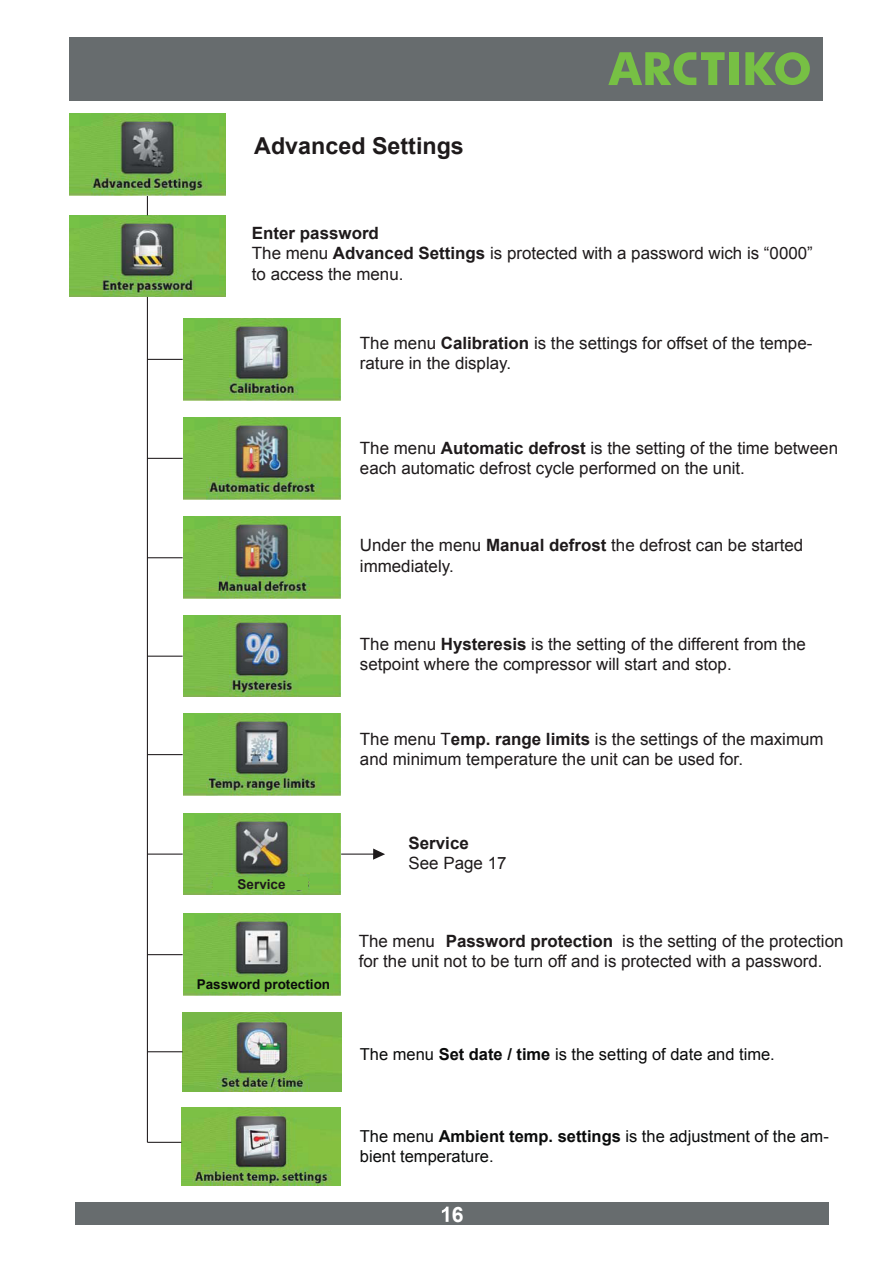
<style>
.page{position:relative;width:893px;height:1263px;background:#fff}
.page>*{position:absolute;margin:0;border:0;box-sizing:border-box;transform-origin:0 0}
.t1{font:700 23.25px "Arial";color:#1e1a1b}
.t2{font:700 21.15px "Arial";color:#fff}
.t3{font:16.95px/20.2px "Arial";color:#1e1a1b}
.t4{font:700 16.95px "Arial";color:#1e1a1b}
.t5{font:16.5px/19.8px "Arial";color:#0a0b0b}
.t6{font:700 13.5px "Arial";color:#0a0b0b}
.t7{font:700 13.5px "Arial";color:#1e1a1b}
.s1{font-weight:700}
</style>
<div class="page">
<div style="left:75px;top:1203px;width:753px;height:22px;background:#676c6e"></div>
<div style="left:69px;top:37px;width:753px;height:63px;background:#676c6e"></div>
<svg style="left:442px;top:1207px;width:6px;height:15px"></svg>
<svg style="left:608px;top:52px;width:116px;height:33px"></svg>
<div style="left:729px;top:52px;width:9px;height:33px;background:#77c044"></div>
<svg style="left:745px;top:52px;width:65px;height:33px"></svg>
<img style="left:69px;top:215px;width:157px;height:82px">
<hr style="left:147px;top:297px;width:1px;height:845px;background:#1e1a1b">
<svg style="left:147px;top:195px;width:1px;height:20px"></svg>
<img style="left:69px;top:114px;width:157px;height:81px">
<img style="left:183px;top:319px;width:157px;height:81px">
<img style="left:183px;top:418px;width:157px;height:81px">
<img style="left:183px;top:517px;width:157px;height:82px">
<img style="left:183px;top:615px;width:157px;height:82px">
<img style="left:183px;top:714px;width:157px;height:81px">
<img style="left:183px;top:813px;width:157px;height:82px">
<img style="left:183px;top:914px;width:157px;height:81px">
<svg style="left:373px;top:849px;width:12px;height:11px"></svg>
<hr style="left:147px;top:359px;width:36px;height:1px;background:#1e1a1b">
<hr style="left:147px;top:458px;width:36px;height:1px;background:#1e1a1b">
<hr style="left:147px;top:557px;width:36px;height:1px;background:#1e1a1b">
<hr style="left:147px;top:656px;width:36px;height:1px;background:#1e1a1b">
<hr style="left:147px;top:754px;width:36px;height:1px;background:#1e1a1b">
<hr style="left:147px;top:854px;width:36px;height:1px;background:#1e1a1b">
<hr style="left:147px;top:954px;width:36px;height:1px;background:#1e1a1b">
<hr style="left:341px;top:854px;width:35px;height:1px;background:#1e1a1b">
<div style="left:213px;top:877px;width:95px;height:13px;background:#77c044"></div>
<div style="left:197px;top:977px;width:136px;height:14px;background:#77be45"></div>
<img style="left:181px;top:1107px;width:159px;height:79px">
<img style="left:182px;top:1012px;width:159px;height:79px">
<hr style="left:147px;top:1051px;width:36px;height:1px;background:#1e1a1b">
<hr style="left:147px;top:1142px;width:34px;height:1px;background:#1e1a1b">
<h1 class="t1" style="left:254px;top:130px;width:211px">Advanced Settings</h1>
<p class="t3" style="left:252px;top:223px;width:562px"><span class="s1">Enter password<br></span>The menu <span class="s1">Advanced Settings</span> is protected with a password wich is “0000” to access the menu.</p>
<p class="t3" style="left:360px;top:333px;width:454px">The menu <span class="s1">Calibration</span> is the settings for offset of the tempe&shy;rature in the display.</p>
<p class="t3" style="left:360px;top:438px;width:480px">The menu <span class="s1">Automatic defrost</span> is the setting of the time between each automatic defrost cycle performed on the unit.</p>
<p class="t3" style="left:360px;top:535px;width:445px">Under the menu <span class="s1">Manual defrost</span> the defrost can be started immediately.</p>
<p class="t3" style="left:360px;top:634px;width:447px">The menu <span class="s1">Hysteresis</span> is the setting of the different from the setpoint where the compressor will start and stop.</p>
<p class="t3" style="left:360px;top:729px;width:465px">The menu T<span class="s1">emp. range limits</span> is the settings of the maximum and minimum temperature the unit can be used for.</p>
<p class="t7" style="left:238px;top:875px;width:49px">Service</p>
<p class="t6" style="left:197px;top:975px;width:135px">Password protection</p>
<p class="t4" style="left:409px;top:831px;width:62px">Service</p>
<p class="t3" style="left:409px;top:853px;width:99px">See Page 17</p>
<p class="t3" style="left:359px;top:931px;width:486px">The menu <span class="s1">Password protection</span> is the setting of the protection for the unit not to be turn off and is protected with a password.</p>
<p class="t5" style="left:360px;top:1044px;width:416px">The menu <span class="s1">Set date / time</span> is the setting of date and time.</p>
<p class="t5" style="left:360px;top:1127px;width:470px">The menu <span class="s1">Ambient temp. settings</span> is the adjustment of the am&shy;bient temperature.</p>
<p class="t2" style="left:452px;top:1200px;width:13px">6</p>
</div>
